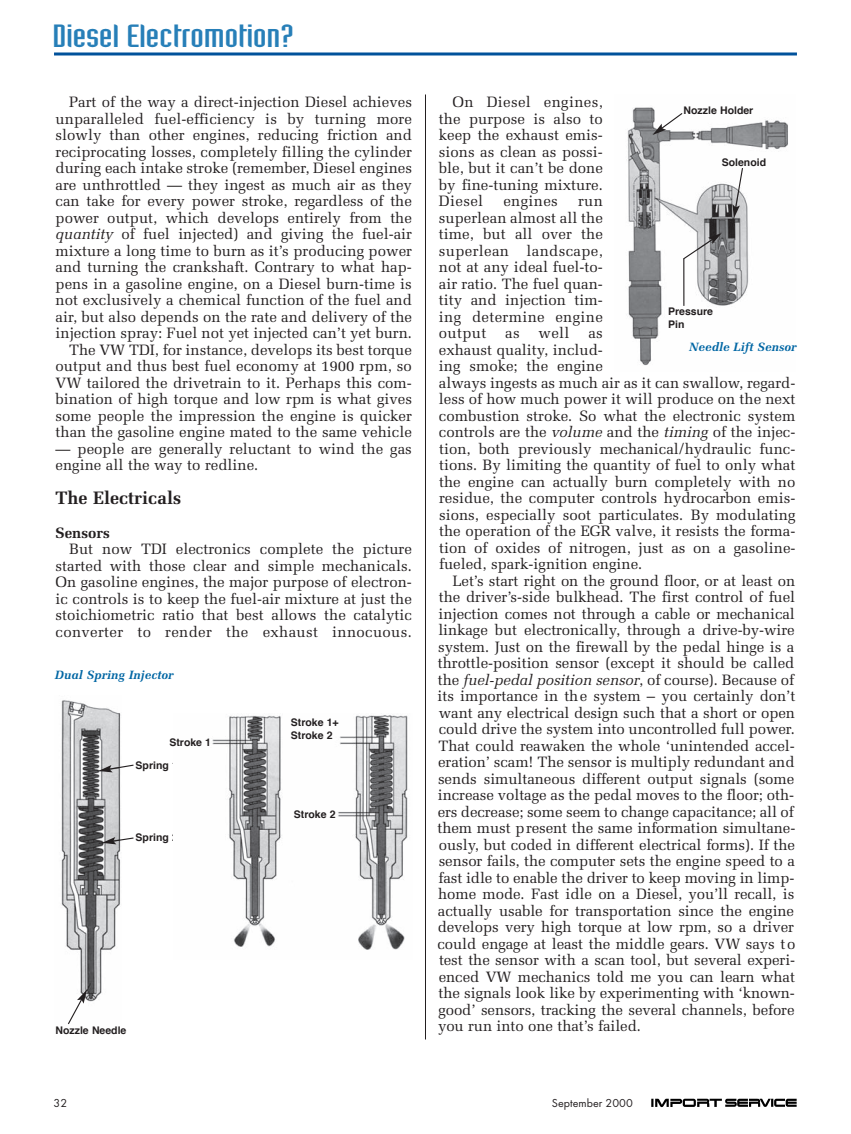
<style>
.page{position:relative;width:851px;height:1134px;background:#fff}
.page>*{position:absolute;margin:0;border:0;box-sizing:border-box;transform-origin:0 0}
.t1{font:31.5px "Industria Solid";letter-spacing:-.01em;color:#277fb8;scale:1.5 1}
.t2{font:700 18px "Melior";color:#231f20}
.t3{font:15px/16.5px "Melior";color:#231f20;text-align:justify}
.t4{font:700 15px "Melior";color:#231f20}
.t5{font:15px "Melior";letter-spacing:.02em;color:#231f20}
.t6{font:italic 700 12px "Melior";color:#0066a4}
.t7{font:12px "Futura T";color:#231f20}
.t8{font:700 10.5px/12.6px "Helvetica";color:#231f20}
.s1{font-style:italic}
</style>
<div class="page">
<svg style="left:651px;top:1098px;width:145px;height:9px"></svg>
<svg style="left:54px;top:52px;width:742px;height:4px"></svg>
<hr style="left:425px;top:94px;width:1px;height:946px;background:#231f20">
<img style="left:627px;top:107px;width:161px;height:259px">
<img style="left:61px;top:700px;width:60px;height:302px">
<svg style="left:98px;top:764px;width:36px;height:8px"></svg>
<svg style="left:652px;top:112px;width:31px;height:23px"></svg>
<svg style="left:102px;top:837px;width:32px;height:7px"></svg>
<svg style="left:67px;top:990px;width:20px;height:35px"></svg>
<img style="left:212px;top:715px;width:196px;height:235px">
<svg style="left:732px;top:167px;width:11px;height:52px"></svg>
<svg style="left:681px;top:233px;width:40px;height:28px"></svg>
<hr style="left:683px;top:259px;width:1px;height:47px;background:#231f20">
<h1 class="t1" style="left:52px;top:24px;width:162px">Diesel Electromotion?</h1>
<p class="t3" style="left:55px;top:94px;width:358px;text-align:right">Part of the way a direct-injection Diesel achieves unparalleled fuel-efficiency is by turning more slowly than other engines, reducing friction and reciprocating losses, completely filling the cylinder during each intake stroke (remember, Diesel engines are unthrottled — they ingest as much air as they can take for every power stroke, regardless of the power output, which develops entirely from the <span class="s1">quantity</span> of fuel injected) and giving the fuel-air mixture a long time to burn as it’s producing power and turning the crankshaft. Contrary to what hap&shy;pens in a gasoline engine, on a Diesel burn-time is not exclusively a chemical function of the fuel and air, but also depends on the rate and delivery of the injection spray: Fuel not yet injected can’t yet burn.<br>The VW TDI, for instance, develops its best torque output and thus best fuel economy at 1900 rpm, so VW tailored the drivetrain to it. Perhaps this com&shy;bination of high torque and low rpm is what gives some people the impression the engine is quicker than the gasoline engine mated to the same vehicle</p>
<p class="t3" style="left:55px;top:440px;width:358px">— people are generally reluctant to wind the gas engine all the way to redline.</p>
<p class="t2" style="left:56px;top:487px;width:127px">The Electricals</p>
<p class="t4" style="left:56px;top:524px;width:56px">Sensors</p>
<p class="t3" style="left:55px;top:541px;width:358px;text-indent:14px">But now TDI electronics complete the picture started with those clear and simple mechanicals.<br>On gasoline engines, the major purpose of electron&shy;ic controls is to keep the fuel-air mixture at just the stoichiometric ratio that best allows the catalytic converter to render the exhaust innocuous.</p>
<p class="t6" style="left:55px;top:668px;width:120px">Dual Spring Injector</p>
<p class="t8" style="left:169px;top:737px;width:43px">Stroke 1</p>
<p class="t8" style="left:136px;top:759px;width:44px">Spring 1</p>
<p class="t8" style="left:136px;top:832px;width:44px">Spring 2</p>
<p class="t8" style="left:56px;top:1025px;width:72px">Nozzle Needle</p>
<p class="t8" style="left:291px;top:717px;width:49px">Stroke 1+<br>Stroke 2</p>
<p class="t8" style="left:294px;top:809px;width:43px">Stroke 2</p>
<p class="t3" style="left:439px;top:94px;width:165px;text-indent:14px">On Diesel engines, the purpose is also to keep the exhaust emis&shy;sions as clean as possi&shy;ble, but it can’t be done by fine-tuning mixture.<br>Diesel</p>
<p class="t8" style="left:683px;top:105px;width:71px">Nozzle Holder</p>
<p class="t8" style="left:721px;top:157px;width:46px">Solenoid</p>
<p class="t5" style="left:503px;top:192px;width:56px">engines</p>
<p class="t3" style="left:439px;top:193px;width:165px;text-indent:139px">run superlean almost all the time, but all over the superlean landscape, not at any ideal fuel-to&shy;air ratio. The fuel quan&shy;tity and injection tim&shy;ing determine engine output</p>
<p class="t8" style="left:668px;top:306px;width:46px">Pressure<br>Pin</p>
<p class="t6" style="left:689px;top:340px;width:109px">Needle Lift Sensor</p>
<p class="t3" style="left:505px;top:325px;width:16px">as</p>
<p class="t3" style="left:538px;top:325px;width:32px">well</p>
<p class="t3" style="left:439px;top:325px;width:358px;text-align:left;text-indent:149px">as<br>exhaust quality, includ-<br>ing smoke; the engine<br>always ingests as much air as it can swallow, regard&shy;less of how much power it will produce on the next combustion stroke. So what the electronic system controls are the <span class="s1">volume</span> and the <span class="s1">timing</span> of the injec&shy;tion, both previously mechanical/hydraulic func&shy;tions. By limiting the quantity of fuel to only what the engine can actually burn completely with no residue, the computer controls hydrocarbon emis&shy;sions, especially soot particulates. By modulating the operation of the EGR valve, it resists the forma&shy;tion of oxides of nitrogen, just as on a gasoline&shy;fueled, spark-ignition engine.</p>
<p class="t3" style="left:437px;top:572px;width:359px;text-indent:15px">Let’s start right on the ground floor, or at least on the driver’s-side bulkhead. The first control of fuel injection comes not through a cable or mechanical linkage but electronically, through a drive-by-wire system. Just on the firewall by the pedal hinge is a throttle-position sensor (except it should be called the <span class="s1">fuel-pedal position sensor</span>, of course). Because of its importance in the system – you certainly don’t want any electrical design such that a short or open could drive the system into uncontrolled full power.<br>That could reawaken the whole ‘unintended accel&shy;eration’ scam! The sensor is multiply redundant and sends simultaneous different output signals (some increase voltage as the pedal moves to the floor; oth&shy;ers decrease; some seem to change capacitance; all of them must present the same information simultane&shy;ously, but coded in different electrical forms). If the sensor fails, the computer sets the engine speed to a fast idle to enable the driver to keep moving in limp&shy;home mode. Fast idle on a Diesel, you’ll recall, is actually usable for transportation since the engine develops very high torque at low rpm, so a driver could engage at least the middle gears. VW says to test the sensor with a scan tool, but several experi&shy;enced VW mechanics told me you can learn what the signals look like by experimenting with ‘known&shy;good’ sensors, tracking the several channels, before you run into one that’s failed.</p>
<p class="t7" style="left:54px;top:1096px;width:15px">32</p>
<p class="t7" style="left:552px;top:1096px;width:82px">September 2000</p>
</div>
